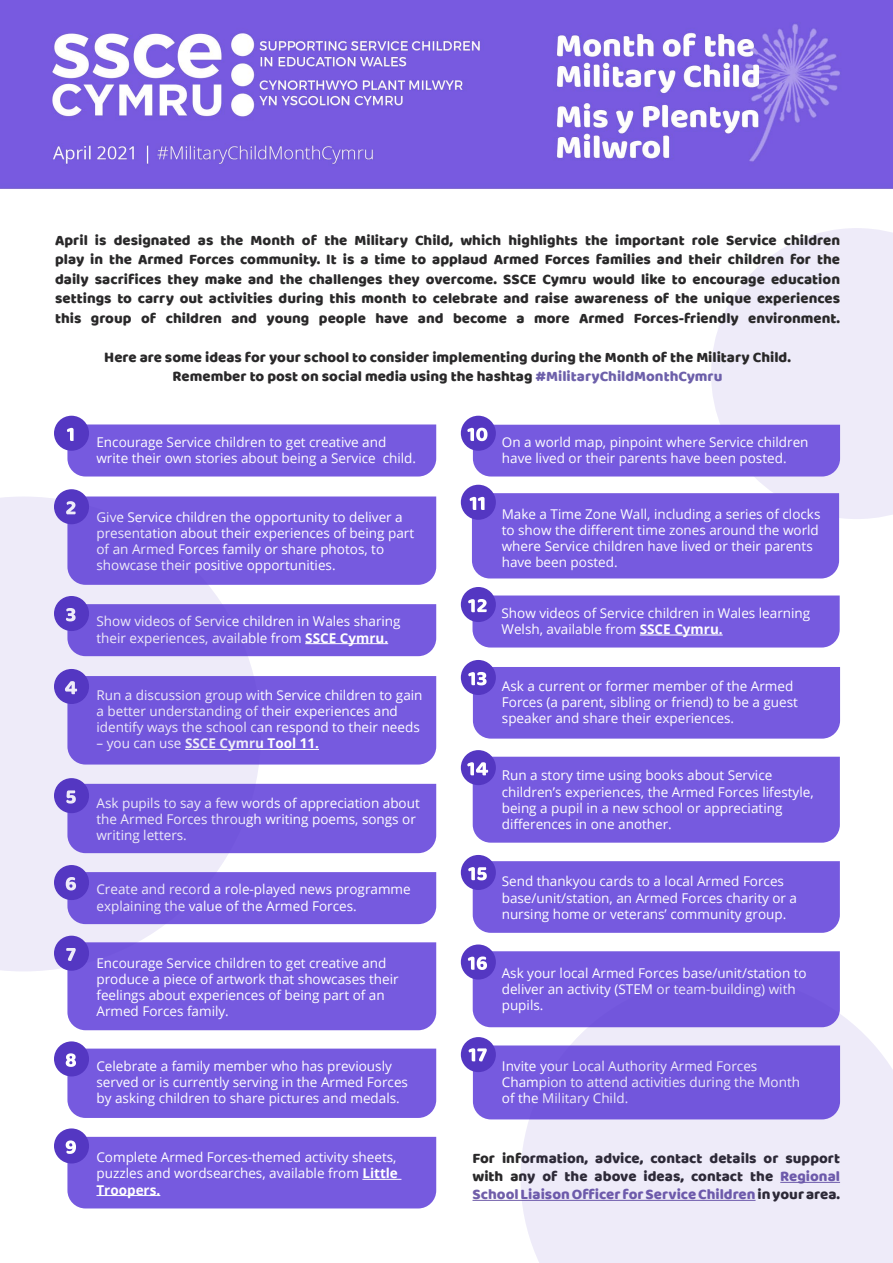
<style>
.page{position:relative;width:893px;height:1263px;background:#fff}
.page>*{position:absolute;margin:0;border:0;box-sizing:border-box;transform-origin:0 0}
.t1{font:15px/19.5px "Baloo";color:#292829;text-align:justify}
.t2{font:13.5px/16.2px "Open Sans";color:#fff}
.t3{font:700 13.5px "Open Sans";color:#fff}
.s1{color:#6d60aa}
.s2{font-weight:700}
.s3{font-weight:400}
.s4{color:#705ea9}
</style>
<div class="page">
<img style="left:0;top:0;width:893px;height:1209px">
<svg style="left:711px;top:228px;width:182px;height:291px;fill:#eeebf9"></svg>
<div style="left:54px;top:416px;width:35px;height:35px;background:#5437c2;border-radius:50%"></div>
<div style="left:67px;top:424px;width:369px;height:52px;background:#765adf"></div>
<div style="left:54px;top:489px;width:35px;height:35px;background:#5437c2;border-radius:50%"></div>
<div style="left:261px;top:496px;width:175px;height:89px;background:#765adf"></div>
<div style="left:261px;top:604px;width:175px;height:52px;background:#765adf"></div>
<div style="left:261px;top:676px;width:175px;height:88px;background:#765adf"></div>
<div style="left:261px;top:784px;width:175px;height:69px;background:#765adf"></div>
<div style="left:261px;top:872px;width:175px;height:52px;background:#765adf"></div>
<div style="left:66px;top:942px;width:370px;height:88px;background:#765adf"></div>
<div style="left:54px;top:1041px;width:35px;height:35px;background:#5437c2;border-radius:50%"></div>
<div style="left:66px;top:1048px;width:370px;height:70px;background:#765adf"></div>
<div style="left:54px;top:1128px;width:35px;height:35px;background:#5437c2;border-radius:50%"></div>
<div style="left:66px;top:1137px;width:370px;height:71px;background:#765adf"></div>
<div style="left:461px;top:416px;width:35px;height:35px;background:#5437c2;border-radius:50%"></div>
<div style="left:467px;top:425px;width:373px;height:51px;background:#765adf"></div>
<div style="left:461px;top:485px;width:35px;height:35px;background:#5437c2;border-radius:50%"></div>
<div style="left:470px;top:493px;width:369px;height:85px;background:#765adf"></div>
<div style="left:461px;top:587px;width:35px;height:35px;background:#5437c2;border-radius:50%"></div>
<svg style="left:468px;top:595px;width:372px;height:52px"></svg>
<div style="left:461px;top:660px;width:35px;height:35px;background:#5437c2;border-radius:50%"></div>
<div style="left:468px;top:667px;width:372px;height:72px;background:#765adf"></div>
<div style="left:461px;top:750px;width:35px;height:35px;background:#5437c2;border-radius:50%"></div>
<div style="left:467px;top:757px;width:373px;height:86px;background:#765adf"></div>
<div style="left:461px;top:855px;width:35px;height:35px;background:#5437c2;border-radius:50%"></div>
<svg style="left:468px;top:861px;width:372px;height:72px"></svg>
<div style="left:461px;top:944px;width:35px;height:35px;background:#5437c2;border-radius:50%"></div>
<svg style="left:468px;top:951px;width:372px;height:76px"></svg>
<div style="left:461px;top:1037px;width:35px;height:35px;background:#5437c2;border-radius:50%"></div>
<svg style="left:469px;top:1045px;width:51px;height:74px"></svg>
<hr style="left:472px;top:1200px;width:283px;height:1px;background:#705ea9">
<svg style="left:0;top:496px;width:261px;height:475px;fill:#765adf"></svg>
<svg style="left:520px;top:976px;width:373px;height:287px;fill:#eeebf9"></svg>
<p class="t1" style="left:55px;top:230px;width:786px">April is designated as the Month of the Military Child, which highlights the important role Service children play in the Armed Forces community. It is a time to applaud Armed Forces families and their children for the daily sacrifices they make and the challenges they overcome. SSCE Cymru would like to encourage education settings to carry out activities during this month to celebrate and raise awareness of the unique experiences this group of children and young people have and become a more Armed Forces-friendly environment.</p>
<p class="t1" style="left:104px;top:346px;width:688px;text-align:center">Here are some ideas for your school to consider implementing during the Month of the Military Child.<br>Remember to post on social media using the hashtag <span class="s1">#MilitaryChildMonthCymru</span></p>
<p class="t2" style="left:96px;top:433px;width:321px">Encourage Service children to get creative and write their own stories about being a Service child.</p>
<p class="t2" style="left:96px;top:508px;width:319px">Give Service children the opportunity to deliver a presentation about their experiences of being part of an Armed Forces family or share photos, to showcase their positive opportunities.</p>
<p class="t2" style="left:96px;top:613px;width:306px">Show videos of Service children in Wales sharing their experiences, available from <span class="s2">SSCE Cymru.</span></p>
<p class="t2" style="left:96px;top:686px;width:328px">Run a discussion group with Service children to gain a better understanding of their experiences and identify ways the school can respond to their needs</p>
<p class="t3" style="left:96px;top:734px;width:224px"><span class="s3">– you can use</span> SSCE Cymru Tool 11.</p>
<p class="t2" style="left:96px;top:794px;width:325px">Ask pupils to say a few words of appreciation about the Armed Forces through writing poems, songs or writing letters.</p>
<p class="t2" style="left:96px;top:881px;width:316px">Create and record a role-played news programme explaining the value of the Armed Forces.</p>
<p class="t2" style="left:96px;top:954px;width:304px">Encourage Service children to get creative and produce a piece of artwork that showcases their feelings about experiences of being part of an Armed Forces family.</p>
<p class="t2" style="left:96px;top:1057px;width:313px">Celebrate a family member who has previously served or is currently serving in the Armed Forces by asking children to share pictures and medals.</p>
<p class="t2" style="left:96px;top:1149px;width:303px;text-align:justify">Complete Armed Forces-themed activity sheets, puzzles and wordsearches, available from <span class="s2">Little Troopers.</span></p>
<p class="t2" style="left:502px;top:434px;width:308px">On a world map, pinpoint where Service children have lived or their parents have been posted.</p>
<p class="t2" style="left:502px;top:505px;width:320px">Make a Time Zone Wall, including a series of clocks to show the different time zones around the world where Service children have lived or their parents have been posted.</p>
<p class="t2" style="left:502px;top:604px;width:310px">Show videos of Service children in Wales learning<br>Welsh, available from <span class="s2">SSCE Cymru.</span></p>
<p class="t2" style="left:502px;top:677px;width:298px">Ask a current or former member of the Armed<br>Forces (a parent, sibling or friend) to be a guest speaker and share their experiences.</p>
<p class="t2" style="left:502px;top:767px;width:313px">Run a story time using books about Service children’s experiences, the Armed Forces lifestyle, being a pupil in a new school or appreciating differences in one another.</p>
<p class="t2" style="left:502px;top:873px;width:297px">Send thankyou cards to a local Armed Forces base/unit/station, an Armed Forces charity or a nursing home or veterans’ community group.</p>
<p class="t2" style="left:502px;top:965px;width:307px">Ask your local Armed Forces base/unit/station to deliver an activity (STEM or team-building) with pupils.</p>
<p class="t2" style="left:502px;top:1057px;width:300px">Invite your Local Authority Armed Forces<br>Champion to attend activities during the Month of the Military Child.</p>
<p class="t1" style="left:472px;top:1149px;width:369px;line-height:18px">For information, advice, contact details or support with any of the above ideas, contact the <span class="s4">Regional School Liaison Officer for Service Children</span>in your area.</p>
</div>
